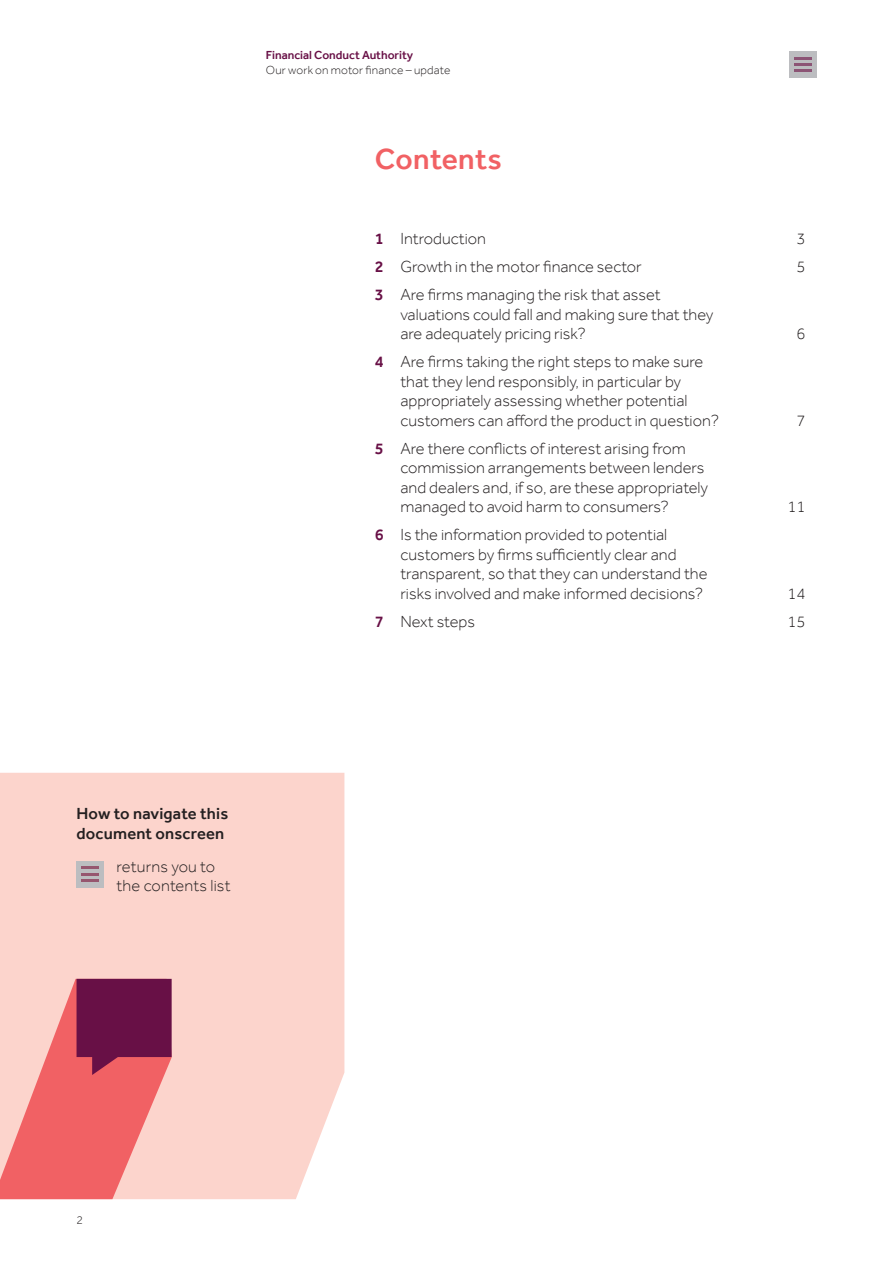
<style>
.page{position:relative;width:893px;height:1263px;background:#fff}
.page>*{position:absolute;margin:0;border:0;box-sizing:border-box;transform-origin:0 0}
.Contents_header{font:500 30px "Effra";letter-spacing:.01em;color:#f16164}
.Contents_list{font:300 16.5px/19.5px "Effra";color:#231f20}
.Contents_header-2{font:500 16.5px/19.5px "Effra";letter-spacing:.01em;color:#231f20}
.Contents_header-3{font:300 16.5px/19.5px "Effra";letter-spacing:.01em;color:#231f20}
.Running_head_doc_tit{font:300 12px "Effra";letter-spacing:.015em;color:#231f20}
.Financial_conduct_au{font:500 12px "Effra";color:#681046}
.s1{font-weight:500;color:#681046}
</style>
<div class="page">
<div style="left:0;top:773px;width:344px;height:426px;background:#fcd4cc"></div>
<svg style="left:0;top:979px;width:172px;height:220px;background:#d8747e"></svg>
<div style="left:77px;top:861px;width:27px;height:26px;background:#bcbdc0"></div>
<svg style="left:82px;top:873px;width:17px;height:2px"></svg>
<hr style="left:82px;top:879px;width:17px;height:3px;background:#96566f">
<hr style="left:82px;top:866px;width:17px;height:3px;background:#96566f">
<div style="left:789px;top:51px;width:27px;height:27px;background:#bcbdc0"></div>
<hr style="left:794px;top:63px;width:17px;height:3px;background:#8c5475">
<hr style="left:794px;top:69px;width:17px;height:3px;background:#8c5475">
<svg style="left:794px;top:57px;width:17px;height:2px"></svg>
<p class="Financial_conduct_au" style="left:266px;top:48px;width:149px">Financial Conduct Authority</p>
<p class="Running_head_doc_tit" style="left:266px;top:63px;width:186px">Our work on motor finance – update</p>
<p class="Contents_header" style="left:375px;top:141px;width:128px">Contents</p>
<p class="Contents_list" style="left:375px;top:229px;width:113px"><span class="s1">1</span> Introduction</p>
<p class="Contents_list" style="left:796px;top:229px;width:10px">3</p>
<p class="Contents_list" style="left:375px;top:257px;width:268px"><span class="s1">2</span> Growth in the motor finance sector</p>
<p class="Contents_list" style="left:796px;top:257px;width:10px">5</p>
<p class="Contents_list" style="left:400px;top:285px;width:315px;text-indent:-26px"><span class="s1">3</span> Are firms managing the risk that asset valuations could fall and making sure that they are adequately pricing risk?</p>
<p class="Contents_list" style="left:796px;top:324px;width:10px">6</p>
<p class="Contents_list" style="left:400px;top:352px;width:320px;text-indent:-26px"><span class="s1">4</span> Are firms taking the right steps to make sure that they lend responsibly, in particular by appropriately assessing whether potential customers can afford the product in question?</p>
<p class="Contents_list" style="left:400px;top:438px;width:309px;text-indent:-26px"><span class="s1">5</span> Are there conflicts of interest arising from commission arrangements between lenders and dealers and, if so, are these appropriately managed to avoid harm to consumers?</p>
<p class="Contents_list" style="left:400px;top:525px;width:309px;text-indent:-26px"><span class="s1">6</span> Is the information provided to potential customers by firms sufficiently clear and transparent, so that they can understand the risks involved and make informed decisions?</p>
<p class="Contents_list" style="left:796px;top:410px;width:10px">7</p>
<p class="Contents_list" style="left:787px;top:497px;width:19px">11</p>
<p class="Contents_list" style="left:787px;top:583px;width:19px">14</p>
<p class="Contents_list" style="left:375px;top:611px;width:102px"><span class="s1">7</span> Next steps</p>
<p class="Contents_list" style="left:787px;top:611px;width:19px">15</p>
<p class="Contents_header-2" style="left:77px;top:804px;width:153px">How to navigate this document onscreen</p>
<p class="Contents_header-3" style="left:117px;top:856px;width:116px">returns you to the contents list</p>
<p class="Running_head_doc_tit" style="left:77px;top:1213px;width:8px">2</p>
</div>
